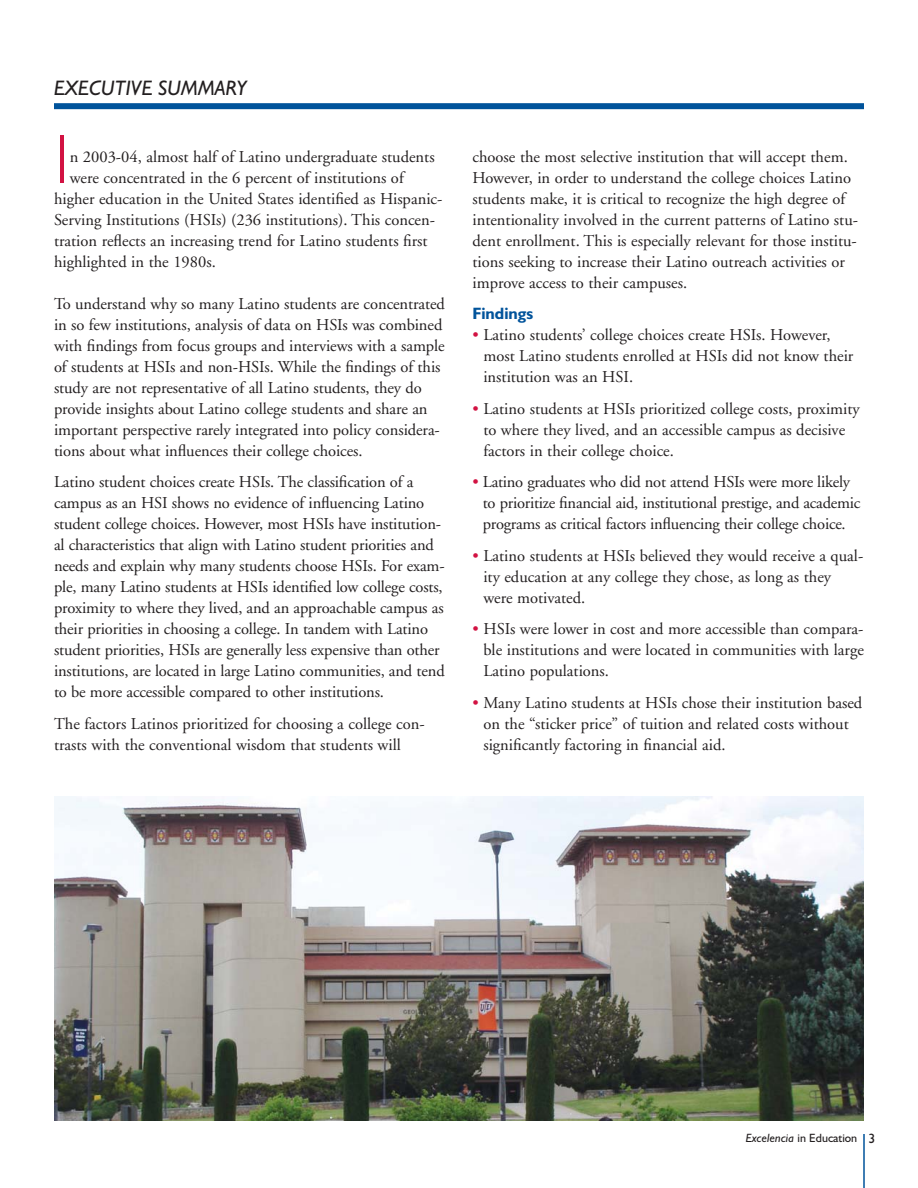
<style>
.page{position:relative;width:918px;height:1188px;background:#fff}
.page>*{position:absolute;margin:0;border:0;box-sizing:border-box;transform-origin:0 0}
.t1{font:300 70.05px "Humanist 521 BT";color:#d21242}
.t2{font:italic 21px "Humanist 521 BT";color:#231f20}
.t3{font:16.5px/21px "Adobe Garamond";letter-spacing:-.005em;color:#231f20}
.t4{font:700 16.5px "Humanist 521 BT";color:#00539b}
.t5{font:12px "Humanist 521 BT";color:#231f20}
.s1{color:#d21242}
.s2{font-style:italic}
.s3{font-size:13.5px}
</style>
<div class="page">
<hr style="left:863px;top:1134px;width:2px;height:54px;background:#00539b">
<div style="left:54px;top:103px;width:810px;height:6px;background:#00539b"></div>
<img style="left:54px;top:796px;width:810px;height:324px">
<p class="t2" style="left:54px;top:80px;width:194px">EXECUTIVE SUMMARY</p>
<h1 class="t1" style="left:54px;top:132px;width:17px">I</h1>
<p class="t3" style="left:70px;top:148px;width:366px">n 2003-04, almost half of Latino undergraduate students</p>
<p class="t3" style="left:70px;top:169px;width:336px">were concentrated in the 6 percent of institutions of</p>
<p class="t3" style="left:54px;top:190px;width:390px">higher education in the United States identified as Hispanic-</p>
<p class="t3" style="left:54px;top:211px;width:383px">Serving Institutions (HSIs) (236 institutions). This concen-</p>
<p class="t3" style="left:54px;top:232px;width:375px">tration reflects an increasing trend for Latino students first</p>
<p class="t3" style="left:54px;top:253px;width:163px">highlighted in the 1980s.</p>
<p class="t3" style="left:54px;top:295px;width:392px">To understand why so many Latino students are concentrated in so few institutions, analysis of data on HSIs was combined with findings from focus groups and interviews with a sample of students at HSIs and non-HSIs. While the findings of this study are not representative of all Latino students, they do provide insights about Latino college students and share an important perspective rarely integrated into policy considera&shy;tions about what influences their college choices.</p>
<p class="t3" style="left:54px;top:473px;width:392px">Latino student choices create HSIs. The classification of a campus as an HSI shows no evidence of influencing Latino student college choices. However, most HSIs have institution&shy;al characteristics that align with Latino student priorities and needs and explain why many students choose HSIs. For exam&shy;ple, many Latino students at HSIs identified low college costs, proximity to where they lived, and an approachable campus as their priorities in choosing a college. In tandem with Latino student priorities, HSIs are generally less expensive than other institutions, are located in large Latino communities, and tend to be more accessible compared to other institutions.</p>
<p class="t3" style="left:54px;top:715px;width:372px">The factors Latinos prioritized for choosing a college con&shy;trasts with the conventional wisdom that students will</p>
<p class="t3" style="left:473px;top:148px;width:387px">choose the most selective institution that will accept them.<br>However, in order to understand the college choices Latino students make, it is critical to recognize the high degree of intentionality involved in the current patterns of Latino stu&shy;dent enrollment. This is especially relevant for those institu&shy;tions seeking to increase their Latino outreach activities or improve access to their campuses.</p>
<p class="t4" style="left:473px;top:307px;width:62px">Findings</p>
<p class="t3" style="left:483px;top:326px;width:372px;text-indent:-11px"><span class="s1">•</span> Latino students’ college choices create HSIs. However, most Latino students enrolled at HSIs did not know their institution was an HSI.</p>
<p class="t3" style="left:483px;top:400px;width:378px;text-indent:-11px"><span class="s1">•</span> Latino students at HSIs prioritized college costs, proximity to where they lived, and an accessible campus as decisive factors in their college choice.</p>
<p class="t3" style="left:483px;top:473px;width:379px;text-indent:-10px"><span class="s1">•</span> Latino graduates who did not attend HSIs were more likely to prioritize financial aid, institutional prestige, and academic programs as critical factors influencing their college choice.</p>
<p class="t3" style="left:483px;top:547px;width:381px;text-indent:-11px"><span class="s1">•</span> Latino students at HSIs believed they would receive a qual&shy;ity education at any college they chose, as long as they were motivated.</p>
<p class="t3" style="left:483px;top:620px;width:382px;text-align:justify;text-indent:-11px"><span class="s1">•</span> HSIs were lower in cost and more accessible than compara&shy;ble institutions and were located in communities with large Latino populations.</p>
<p class="t3" style="left:483px;top:694px;width:380px;text-indent:-11px"><span class="s1">•</span> Many Latino students at HSIs chose their institution based on the “sticker price” of tuition and related costs without significantly factoring in financial aid.</p>
<p class="t5" style="left:746px;top:1133px;width:131px"><span class="s2">Excelencia</span> in Education <span class="s3">3</span></p>
</div>
